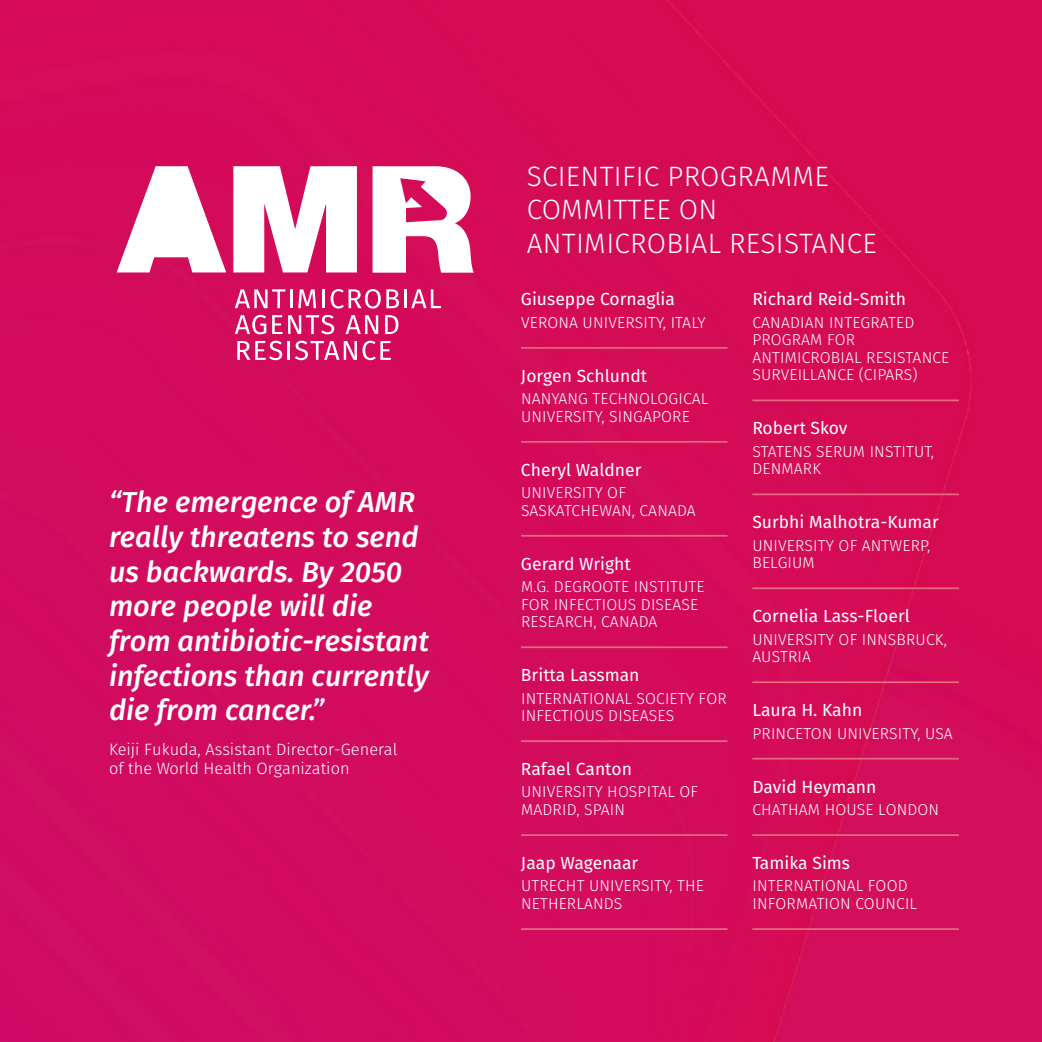
<style>
.page{position:relative;width:1042px;height:1042px;background:#fff}
.page>*{position:absolute;margin:0;border:0;box-sizing:border-box;transform-origin:0 0}
.t1{font:italic 500 28.88px/34.6px "Fira Sans";color:#fff}
.t2{font:300 28px/33.6px "Fira Sans";letter-spacing:.01em;color:#fff}
.t3{font:17.5px "Fira Sans";color:#fff}
.t4{font:300 16.45px/19.6px "Fira Sans";color:#fff}
.t5{font:300 15.75px/17.5px "Fira Sans";letter-spacing:.01em;color:#fff}
</style>
<div class="page">
<img style="left:0;top:0;width:1042px;height:1042px">
<svg style="left:235px;top:289px;width:57px;height:19px"></svg>
<svg style="left:298px;top:289px;width:18px;height:19px"></svg>
<hr style="left:322px;top:289px;width:3px;height:19px;background:#fff">
<svg style="left:331px;top:289px;width:68px;height:19px"></svg>
<hr style="left:404px;top:289px;width:3px;height:19px;background:#fff">
<svg style="left:411px;top:289px;width:30px;height:19px"></svg>
<svg style="left:235px;top:315px;width:31px;height:19px"></svg>
<svg style="left:272px;top:315px;width:10px;height:19px"></svg>
<svg style="left:288px;top:315px;width:46px;height:19px"></svg>
<svg style="left:345px;top:315px;width:33px;height:19px"></svg>
<svg style="left:385px;top:315px;width:13px;height:19px"></svg>
<svg style="left:237px;top:341px;width:45px;height:19px"></svg>
<hr style="left:287px;top:341px;width:3px;height:19px;background:#fff">
<svg style="left:295px;top:341px;width:96px;height:19px"></svg>
<svg style="left:117px;top:166px;width:109px;height:106px"></svg>
<svg style="left:233px;top:166px;width:124px;height:106px"></svg>
<svg style="left:373px;top:166px;width:101px;height:107px"></svg>
<hr style="left:521px;top:347px;width:206px;height:2px;background:#e26b7e">
<hr style="left:521px;top:441px;width:206px;height:2px;background:#e26b7e">
<hr style="left:521px;top:535px;width:206px;height:2px;background:#e26b7e">
<hr style="left:521px;top:646px;width:206px;height:2px;background:#e26b7e">
<hr style="left:521px;top:740px;width:206px;height:2px;background:#e26b7e">
<hr style="left:521px;top:834px;width:206px;height:2px;background:#e26b7e">
<hr style="left:521px;top:928px;width:206px;height:2px;background:#e26b7e">
<hr style="left:752px;top:399px;width:207px;height:2px;background:#e26b7e">
<hr style="left:752px;top:493px;width:207px;height:2px;background:#e26b7e">
<hr style="left:752px;top:587px;width:207px;height:2px;background:#e26b7e">
<hr style="left:752px;top:681px;width:207px;height:2px;background:#e26b7e">
<hr style="left:752px;top:758px;width:207px;height:1px;background:#e26b7e">
<hr style="left:752px;top:834px;width:207px;height:2px;background:#e26b7e">
<hr style="left:752px;top:928px;width:207px;height:2px;background:#e26b7e">
<h1 class="t1" style="left:109px;top:485px;width:321px">“The emergence of AMR really threatens to send us backwards. By 2050 more people will die from antibiotic-resistant infections than currently die from cancer.”</h1>
<p class="t4" style="left:109px;top:739px;width:290px">Keiji Fukuda, Assistant Director-General of the World Health Organization</p>
<h2 class="t2" style="left:527px;top:159px;width:352px">SCIENTIFIC PROGRAMME<br>COMMITTEE ON<br>ANTIMICROBIAL RESISTANCE</h2>
<p class="t3" style="left:521px;top:287px;width:156px">Giuseppe Cornaglia</p>
<p class="t5" style="left:521px;top:313px;width:186px">VERONA UNIVERSITY, ITALY</p>
<p class="t3" style="left:521px;top:363px;width:128px">Jorgen Schlundt</p>
<p class="t5" style="left:521px;top:390px;width:189px">NANYANG TECHNOLOGICAL<br>UNIVERSITY, SINGAPORE</p>
<p class="t3" style="left:521px;top:457px;width:122px">Cheryl Waldner</p>
<p class="t5" style="left:521px;top:484px;width:176px">UNIVERSITY OF<br>SASKATCHEWAN, CANADA</p>
<p class="t3" style="left:521px;top:551px;width:111px">Gerard Wright</p>
<p class="t5" style="left:521px;top:578px;width:185px">M.G. DEGROOTE INSTITUTE<br>FOR INFECTIOUS DISEASE<br>RESEARCH, CANADA</p>
<p class="t3" style="left:521px;top:663px;width:120px">Britta Lassman</p>
<p class="t5" style="left:521px;top:689px;width:207px">INTERNATIONAL SOCIETY FOR<br>INFECTIOUS DISEASES</p>
<p class="t3" style="left:752px;top:287px;width:155px">Richard Reid-Smith</p>
<p class="t5" style="left:752px;top:313px;width:198px">CANADIAN INTEGRATED<br>PROGRAM FOR<br>ANTIMICROBIAL RESISTANCE<br>SURVEILLANCE (CIPARS)</p>
<p class="t3" style="left:752px;top:416px;width:97px">Robert Skov</p>
<p class="t5" style="left:752px;top:442px;width:183px">STATENS SERUM INSTITUT,<br>DENMARK</p>
<p class="t3" style="left:752px;top:510px;width:188px">Surbhi Malhotra-Kumar</p>
<p class="t5" style="left:752px;top:536px;width:179px">UNIVERSITY OF ANTWERP,<br>BELGIUM</p>
<p class="t3" style="left:752px;top:604px;width:159px">Cornelia Lass-Floerl</p>
<p class="t5" style="left:752px;top:630px;width:196px">UNIVERSITY OF INNSBRUCK,<br>AUSTRIA</p>
<p class="t3" style="left:752px;top:698px;width:111px">Laura H. Kahn</p>
<p class="t5" style="left:752px;top:724px;width:202px">PRINCETON UNIVERSITY, USA</p>
<p class="t3" style="left:752px;top:774px;width:126px">David Heymann</p>
<p class="t5" style="left:752px;top:801px;width:188px">CHATHAM HOUSE LONDON</p>
<p class="t3" style="left:521px;top:756px;width:112px">Rafael Canton</p>
<p class="t5" style="left:521px;top:783px;width:178px">UNIVERSITY HOSPITAL OF<br>MADRID, SPAIN</p>
<p class="t3" style="left:521px;top:850px;width:119px">Jaap Wagenaar</p>
<p class="t5" style="left:521px;top:877px;width:184px">UTRECHT UNIVERSITY, THE<br>NETHERLANDS</p>
<p class="t3" style="left:752px;top:850px;width:99px">Tamika Sims</p>
<p class="t5" style="left:752px;top:877px;width:166px">INTERNATIONAL FOOD<br>INFORMATION COUNCIL</p>
</div>
